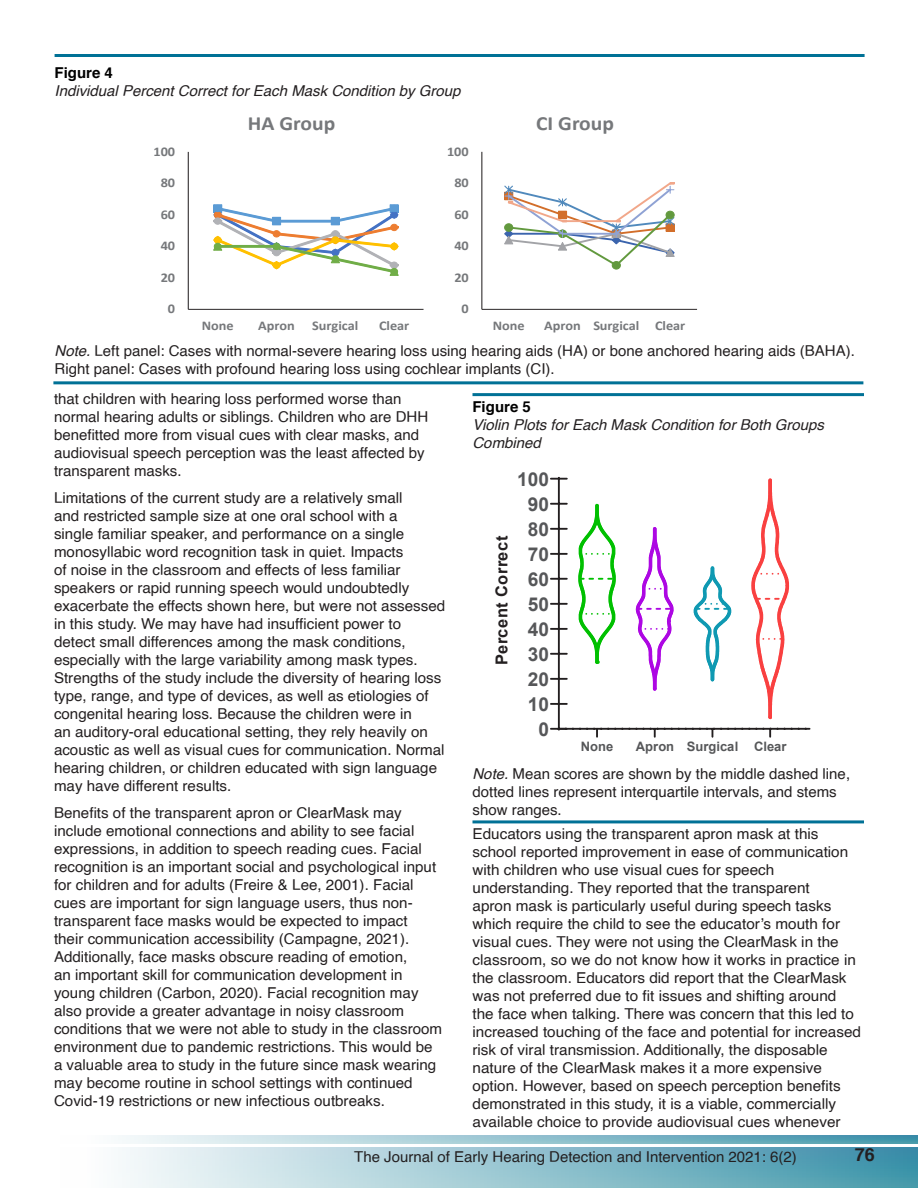
<style>
.page{position:relative;width:918px;height:1188px;background:#fff}
.page>*{position:absolute;margin:0;border:0;box-sizing:border-box;transform-origin:0 0}
.t1{font:700 20.1px "Calibri";color:#76787b;scale:1.07 1}
.t2{font:700 19.05px "Arial";color:#565759}
.t3{font:700 18px "Helvetica";color:#231f20}
.t4{font:700 16.35px "Arial";letter-spacing:.035em;color:#231f20}
.t5{font:15px/18px "Helvetica";color:#231f20}
.t6{font:italic 15px/18px "Helvetica";color:#231f20}
.t7{font:700 15px "Helvetica";color:#000}
.t8{font:700 13.35px "Calibri";letter-spacing:-.005em;color:#76787b;scale:1.07 1}
.t9{font:700 13.05px "Arial";color:#565759}
.s1{font-style:italic}
</style>
<div class="page">
<div style="left:61px;top:1148px;width:857px;height:40px;background:linear-gradient(to right,#fff,#3b91a8)"></div>
<svg style="left:122px;top:1136px;width:796px;height:7px;background:#98c5d1"></svg>
<hr style="left:55px;top:54px;width:810px;height:3px;background:#007196">
<hr style="left:53px;top:381px;width:810px;height:3px;background:#007196">
<hr style="left:188px;top:152px;width:1px;height:157px;background:#231f20">
<hr style="left:188px;top:309px;width:236px;height:1px;background:#231f20">
<div style="left:213px;top:204px;width:9px;height:9px;border:1px solid #5b9bd5"></div>
<div style="left:390px;top:204px;width:9px;height:9px;border:1px solid #5b9bd5"></div>
<svg style="left:213px;top:205px;width:186px;height:71px"></svg>
<div style="left:214px;top:243px;width:7px;height:7px;background:#70ad47;border-radius:50%"></div>
<div style="left:214px;top:243px;width:8px;height:7px;border:1px solid #70ad47;border-radius:50%"></div>
<div style="left:273px;top:243px;width:7px;height:7px;background:#70ad47;border-radius:50%"></div>
<div style="left:273px;top:243px;width:7px;height:7px;border:1px solid #70ad47;border-radius:50%"></div>
<div style="left:332px;top:256px;width:7px;height:6px;background:#70ad47;border-radius:50%"></div>
<div style="left:331px;top:255px;width:8px;height:8px;border:1px solid #70ad47;border-radius:50%"></div>
<div style="left:391px;top:268px;width:7px;height:7px;background:#70ad47;border-radius:50%"></div>
<div style="left:390px;top:268px;width:8px;height:7px;border:1px solid #70ad47;border-radius:50%"></div>
<hr style="left:482px;top:152px;width:1px;height:157px;background:#231f20">
<hr style="left:482px;top:309px;width:215px;height:1px;background:#231f20">
<div style="left:612px;top:261px;width:9px;height:8px;border:1px solid #62993e;border-radius:50%"></div>
<svg style="left:504px;top:182px;width:171px;height:86px"></svg>
<hr style="left:472px;top:393px;width:392px;height:3px;background:#007196">
<hr style="left:472px;top:820px;width:392px;height:3px;background:#007196">
<hr style="left:558px;top:728px;width:252px;height:2px;background:#231f20">
<hr style="left:558px;top:478px;width:2px;height:252px;background:#231f20">
<svg style="left:551px;top:728px;width:258px;height:9px"></svg>
<svg style="left:551px;top:703px;width:16px;height:2px"></svg>
<svg style="left:551px;top:678px;width:16px;height:2px"></svg>
<svg style="left:551px;top:653px;width:16px;height:2px"></svg>
<svg style="left:551px;top:628px;width:16px;height:2px"></svg>
<svg style="left:551px;top:603px;width:16px;height:2px"></svg>
<svg style="left:551px;top:578px;width:16px;height:2px"></svg>
<svg style="left:551px;top:553px;width:16px;height:2px"></svg>
<svg style="left:551px;top:528px;width:16px;height:2px"></svg>
<svg style="left:551px;top:503px;width:16px;height:2px"></svg>
<svg style="left:551px;top:478px;width:16px;height:2px"></svg>
<svg style="left:751px;top:479px;width:39px;height:241px"></svg>
<svg style="left:693px;top:566px;width:39px;height:116px"></svg>
<svg style="left:635px;top:527px;width:39px;height:164px"></svg>
<svg style="left:578px;top:503px;width:38px;height:161px"></svg>
<p class="t7" style="left:55px;top:60px;width:60px">Figure 4</p>
<p class="t6" style="left:55px;top:82px;width:407px">Individual Percent Correct for Each Mask Condition by Group</p>
<p class="t1" style="left:248px;top:109px;width:83px">HA Group</p>
<p class="t8" style="left:154px;top:142px;width:22px">100</p>
<p class="t8" style="left:447px;top:142px;width:22px">100</p>
<p class="t8" style="left:161px;top:173px;width:15px">80</p>
<p class="t8" style="left:454px;top:173px;width:15px">80</p>
<p class="t8" style="left:161px;top:205px;width:15px">60</p>
<p class="t8" style="left:454px;top:205px;width:15px">60</p>
<p class="t8" style="left:161px;top:236px;width:15px">40</p>
<p class="t8" style="left:454px;top:236px;width:15px">40</p>
<p class="t8" style="left:161px;top:268px;width:15px">20</p>
<p class="t8" style="left:454px;top:268px;width:15px">20</p>
<p class="t8" style="left:168px;top:299px;width:8px">0</p>
<p class="t8" style="left:462px;top:299px;width:8px">0</p>
<p class="t8" style="left:202px;top:317px;width:31px">None</p>
<p class="t8" style="left:258px;top:317px;width:36px">Apron</p>
<p class="t8" style="left:312px;top:317px;width:44px">Surgical</p>
<p class="t8" style="left:379px;top:317px;width:30px">Clear</p>
<p class="t1" style="left:536px;top:109px;width:74px">CI Group</p>
<p class="t8" style="left:493px;top:317px;width:31px">None</p>
<p class="t8" style="left:544px;top:317px;width:133px">Apron Surgical Clear</p>
<p class="t5" style="left:55px;top:342px;width:802px"><span class="s1">Note.</span> Left panel: Cases with normal-severe hearing loss using hearing aids (HA) or bone anchored hearing aids (BAHA).<br>Right panel: Cases with profound hearing loss using cochlear implants (CI).</p>
<p class="t7" style="left:472px;top:395px;width:60px">Figure 5</p>
<p class="t6" style="left:472px;top:416px;width:353px">Violin Plots for Each Mask Condition for Both Groups<br>Combined</p>
<p class="t5" style="left:54px;top:391px;width:376px">that children with hearing loss performed worse than normal hearing adults or siblings. Children who are DHH benefitted more from visual cues with clear masks, and audiovisual speech perception was the least affected by transparent masks.</p>
<p class="t5" style="left:54px;top:490px;width:393px">Limitations of the current study are a relatively small<br>and restricted sample size at one oral school with a<br>single familiar speaker, and performance on a single monosyllabic word recognition task in quiet. Impacts<br>of noise in the classroom and effects of less familiar speakers or rapid running speech would undoubtedly exacerbate the effects shown here, but were not assessed in this study. We may have had insufficient power to detect small differences among the mask conditions, especially with the large variability among mask types.<br>Strengths of the study include the diversity of hearing loss type, range, and type of devices, as well as etiologies of congenital hearing loss. Because the children were in<br>an auditory-oral educational setting, they rely heavily on acoustic as well as visual cues for communication. Normal hearing children, or children educated with sign language may have different results.</p>
<p class="t5" style="left:54px;top:805px;width:390px">Benefits of the transparent apron or ClearMask may include emotional connections and ability to see facial expressions, in addition to speech reading cues. Facial recognition is an important social and psychological input for children and for adults (Freire &amp; Lee, 2001). Facial cues are important for sign language users, thus non&shy;transparent face masks would be expected to impact<br>their communication accessibility (Campagne, 2021).<br>Additionally, face masks obscure reading of emotion,<br>an important skill for communication development in young children (Carbon, 2020). Facial recognition may also provide a greater advantage in noisy classroom conditions that we were not able to study in the classroom environment due to pandemic restrictions. This would be a valuable area to study in the future since mask wearing may become routine in school settings with continued Covid-19 restrictions or new infectious outbreaks.</p>
<p class="t2" style="left:517px;top:466px;width:33px">100</p>
<p class="t2" style="left:528px;top:491px;width:23px">90</p>
<p class="t2" style="left:528px;top:516px;width:23px">80</p>
<p class="t4" style="left:490px;top:665px;width:131px;rotate:-90deg">Percent Correct</p>
<p class="t2" style="left:528px;top:541px;width:23px">70</p>
<p class="t2" style="left:528px;top:566px;width:23px">60</p>
<p class="t2" style="left:528px;top:591px;width:23px">50</p>
<p class="t2" style="left:528px;top:616px;width:23px">40</p>
<p class="t2" style="left:528px;top:641px;width:23px">30</p>
<p class="t2" style="left:528px;top:666px;width:23px">20</p>
<p class="t2" style="left:528px;top:691px;width:23px">10</p>
<p class="t2" style="left:538px;top:716px;width:12px">0</p>
<p class="t9" style="left:581px;top:737px;width:34px">None</p>
<p class="t9" style="left:636px;top:737px;width:152px">Apron Surgical Clear</p>
<p class="t5" style="left:472px;top:765px;width:379px"><span class="s1">Note.</span> Mean scores are shown by the middle dashed line, dotted lines represent interquartile intervals, and stems show ranges.</p>
<p class="t5" style="left:472px;top:825px;width:390px">Educators using the transparent apron mask at this school reported improvement in ease of communication with children who use visual cues for speech understanding. They reported that the transparent<br>apron mask is particularly useful during speech tasks which require the child to see the educator’s mouth for visual cues. They were not using the ClearMask in the classroom, so we do not know how it works in practice in the classroom. Educators did report that the ClearMask was not preferred due to fit issues and shifting around the face when talking. There was concern that this led to increased touching of the face and potential for increased risk of viral transmission. Additionally, the disposable nature of the ClearMask makes it a more expensive option. However, based on speech perception benefits demonstrated in this study, it is a viable, commercially available choice to provide audiovisual cues whenever</p>
<p class="t5" style="left:354px;top:1148px;width:444px">The Journal of Early Hearing Detection and Intervention 2021: 6(2)</p>
<p class="t3" style="left:855px;top:1140px;width:22px">76</p>
</div>
